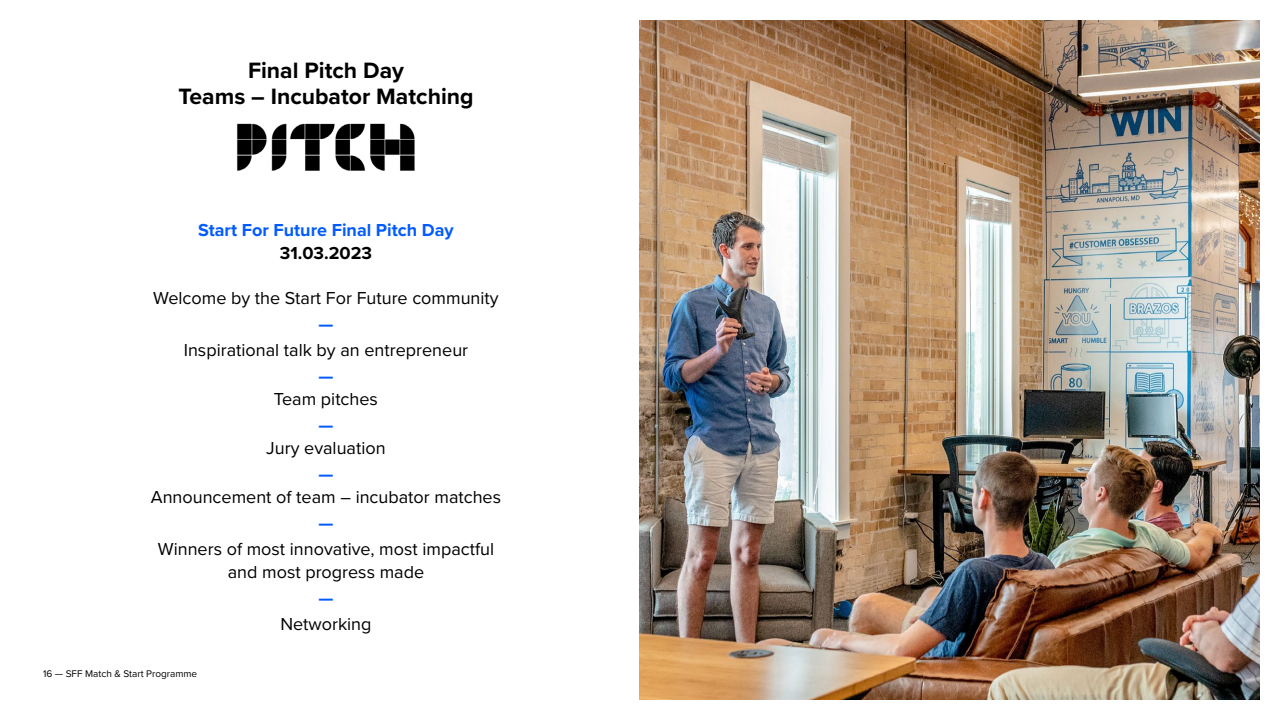
<style>
.page{position:relative;width:1280px;height:720px;background:#fff}
.page>*{position:absolute;margin:0;border:0;box-sizing:border-box;transform-origin:0 0}
.t1{font:700 23px/26px "Proxima Nova";color:#000;text-align:center}
.t2{font:18px/23px "Proxima Nova";color:#000;text-align:center}
.t3{font:700 18px "Proxima Nova";color:#025bff}
.t4{font:700 18px "Proxima Nova";color:#000}
.t5{font:10px "Proxima Nova";color:#000}
</style>
<div class="page">
<img style="left:640px;top:20px;width:620px;height:680px">
<img style="left:237px;top:123px;width:178px;height:48px">
<p class="t1" style="left:178px;top:57px;width:297px">Final Pitch Day<br>Teams – Incubator Matching</p>
<p class="t3" style="left:198px;top:216px;width:257px">Start For Future Final Pitch Day</p>
<p class="t4" style="left:280px;top:239px;width:94px">31.03.2023</p>
<p class="t2" style="left:153px;top:286px;width:347px">Welcome by the Start For Future community</p>
<p class="t3" style="left:318px;top:311px;width:16px">—</p>
<p class="t2" style="left:184px;top:338px;width:286px">Inspirational talk by an entrepreneur</p>
<p class="t3" style="left:318px;top:363px;width:16px">—</p>
<p class="t2" style="left:274px;top:387px;width:106px">Team pitches</p>
<p class="t3" style="left:318px;top:412px;width:16px">—</p>
<p class="t2" style="left:266px;top:436px;width:121px">Jury evaluation</p>
<p class="t3" style="left:318px;top:461px;width:16px">—</p>
<p class="t2" style="left:151px;top:485px;width:352px">Announcement of team – incubator matches</p>
<p class="t3" style="left:318px;top:510px;width:16px">—</p>
<p class="t2" style="left:158px;top:537px;width:338px">Winners of most innovative, most impactful and most progress made</p>
<p class="t3" style="left:318px;top:585px;width:16px">—</p>
<p class="t2" style="left:280px;top:612px;width:93px">Networking</p>
<p class="t5" style="left:43px;top:666px;width:156px">16 — SFF Match &amp; Start Programme</p>
</div>
